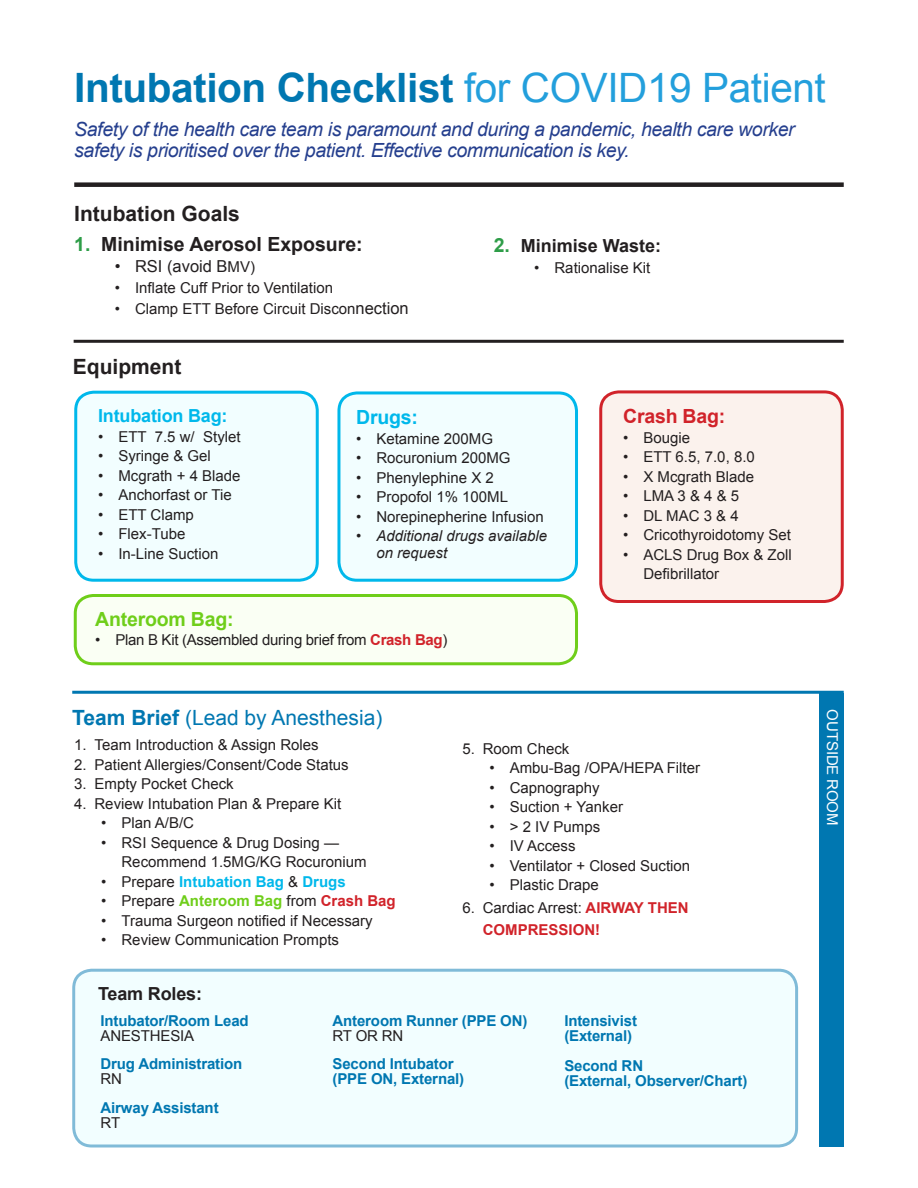
<style>
.page{position:relative;width:918px;height:1188px;background:#fff}
.page>*{position:absolute;margin:0;border:0;box-sizing:border-box;transform-origin:0 0}
.t1{font:700 40.5px "Arial";letter-spacing:-.01em;color:#0077b1}
.t2{font:21px "Arial";color:#0077b1}
.t3{font:700 21px "Arial";color:#231f20}
.t4{font:italic 19.5px/21px "Arial";letter-spacing:-.02em;color:#253f8e}
.t5{font:700 19.5px "Arial";color:#231f20}
.Process{font:700 19.5px "Arial";letter-spacing:-.01em;color:#6fce1a}
.Process-2{font:700 19.5px "Arial";letter-spacing:-.01em;color:#d1232a}
.Process-3{font:700 19.5px "Arial";letter-spacing:-.01em;color:#00b8eb}
.t6{font:700 18px "Arial";color:#231f20}
.t7{font:700 18px "Arial";letter-spacing:-.01em;color:#00b8eb}
.t8{font:16.5px "Arial";color:#231f20}
.Paragraph_Style_2{font:15px/19.5px "Arial";color:#231f20}
.t9{font:700 15px/15px "Arial";letter-spacing:-.01em;color:#0077b1}
.Paragraph_Style_2-2{font:15px "Arial";letter-spacing:-.02em;color:#231f20}
.t10{font:700 15px/22.5px "Arial";color:#d1232a}
.t11{font:italic 15px/16.5px "Arial";color:#231f20}
.t12{font:700 15px "Arial";color:#00b8eb}
.Process-4{font:15px "Arial";letter-spacing:-.01em;color:#fff}
.s1{font-weight:400;color:#239fdc}
.s2{color:#2e9d48}
.s3{font-size:15px}
.s4{font-size:16.5px}
.s5{font-size:19.5px;color:#2e9d48}
.s6{font-weight:700;color:#d1232a}
.s7{font-weight:700}
.s8{font-weight:400;color:#231f20}
.s9{font-weight:700;color:#6fce1a}
</style>
<div class="page">
<div style="left:75px;top:391px;width:243px;height:190px;background:#f2feff;border-radius:18px"></div>
<div style="left:76px;top:969px;width:719px;height:178px;background:#f2feff;border-radius:18px"></div>
<div style="left:339px;top:392px;width:238px;height:189px;background:#f2feff;border-radius:18px"></div>
<div style="left:76px;top:594px;width:500px;height:71px;background:#fafff4;border-radius:18px"></div>
<div style="left:600px;top:391px;width:243px;height:211px;background:#fbf2ed;border-radius:18px"></div>
<div style="left:74px;top:391px;width:245px;height:191px;border:3px solid #00b8eb;border-radius:18px"></div>
<div style="left:72px;top:969px;width:726px;height:179px;border:3px solid #80bbd8;border-radius:18px"></div>
<div style="left:337px;top:391px;width:241px;height:191px;border:3px solid #00b8eb;border-radius:18px"></div>
<div style="left:74px;top:594px;width:504px;height:71px;border:3px solid #6fce1a;border-radius:18px"></div>
<div style="left:599px;top:390px;width:245px;height:213px;border:3px solid #d1232a;border-radius:18px"></div>
<div style="left:74px;top:182px;width:770px;height:5px;background:#231f20"></div>
<hr style="left:74px;top:340px;width:770px;height:3px;background:#231f20">
<hr style="left:72px;top:691px;width:772px;height:3px;background:#0077b1">
<div style="left:820px;top:694px;width:24px;height:453px;background:#0077b1"></div>
<p class="t1" style="left:74px;top:60px;width:753px">Intubation Checklist <span class="s1">for COVID19 Patient</span></p>
<p class="t4" style="left:74px;top:119px;width:722px">Safety of the health care team is paramount and during a pandemic, health care worker safety is prioritised over the patient. Effective communication is key.</p>
<h2 class="t3" style="left:74px;top:200px;width:167px">Intubation Goals</h2>
<p class="t5" style="left:74px;top:232px;width:290px"><span class="s2">1.</span> Minimise Aerosol Exposure:</p>
<p class="t8" style="left:115px;top:256px;width:142px">• RSI (avoid B<span class="s3">MV)</span></p>
<p class="Paragraph_Style_2" style="left:115px;top:279px;width:220px">• Inflate Cuff Prior to Ventilation</p>
<p class="Paragraph_Style_2" style="left:115px;top:300px;width:296px">• Clamp ETT Before Circuit Discon<span class="s4">nection</span></p>
<h2 class="t3" style="left:73px;top:353px;width:110px">Equipment</h2>
<p class="t6" style="left:494px;top:234px;width:169px"><span class="s5">2.</span> Minimise Waste:</p>
<p class="Paragraph_Style_2" style="left:534px;top:258px;width:118px">• Rationalise Kit</p>
<h3 class="t7" style="left:98px;top:404px;width:131px">Intubation Bag:</h3>
<p class="Paragraph_Style_2" style="left:98px;top:427px;width:144px">• ETT 7.5 w/ Stylet</p>
<p class="Paragraph_Style_2" style="left:98px;top:447px;width:114px">• Syringe &amp; Gel</p>
<p class="Paragraph_Style_2" style="left:98px;top:466px;width:144px">• Mcgrath + 4 Blade</p>
<p class="Paragraph_Style_2" style="left:98px;top:486px;width:135px">• Anchorfast or Tie</p>
<p class="Paragraph_Style_2" style="left:98px;top:505px;width:97px">• ETT Clamp</p>
<p class="Paragraph_Style_2" style="left:98px;top:525px;width:89px">• Flex-Tube</p>
<p class="Paragraph_Style_2" style="left:98px;top:544px;width:122px">• In-Line Suction</p>
<p class="Process-3" style="left:356px;top:404px;width:63px">Drugs:</p>
<p class="Paragraph_Style_2" style="left:356px;top:429px;width:138px">• Ketamine 200MG</p>
<p class="Paragraph_Style_2" style="left:356px;top:448px;width:156px">• Rocuronium 200MG</p>
<p class="Paragraph_Style_2" style="left:356px;top:468px;width:139px">• Phenylephine X 2</p>
<p class="Paragraph_Style_2" style="left:356px;top:487px;width:153px">• Propofol 1% 100ML</p>
<p class="Paragraph_Style_2" style="left:356px;top:507px;width:189px">• Norepinepherine Infusion</p>
<p class="t11" style="left:376px;top:528px;width:172px;text-indent:-20px">• Additional drugs available on request</p>
<p class="Process" style="left:95px;top:606px;width:140px">Anteroom Bag:</p>
<p class="Paragraph_Style_2-2" style="left:95px;top:630px;width:354px">• Plan B Kit (Assembled during brief from <span class="s6">Crash Bag</span>)</p>
<p class="Process-2" style="left:623px;top:403px;width:104px">Crash Bag:</p>
<p class="Paragraph_Style_2" style="left:623px;top:428px;width:68px">• Bougie</p>
<p class="Paragraph_Style_2" style="left:623px;top:447px;width:133px">• ETT 6.5, 7.0, 8.0</p>
<p class="Paragraph_Style_2" style="left:623px;top:467px;width:133px">• X Mcgrath Blade</p>
<p class="Paragraph_Style_2" style="left:623px;top:486px;width:118px">• LMA 3 &amp; 4 &amp; 5</p>
<p class="Paragraph_Style_2" style="left:623px;top:506px;width:117px">• DL MAC 3 &amp; 4</p>
<p class="Paragraph_Style_2" style="left:623px;top:525px;width:169px">• Cricothyroidotomy Set</p>
<p class="Paragraph_Style_2" style="left:643px;top:545px;width:150px;text-indent:-20px">• ACLS Drug Box &amp; Zoll<br>Defibrillator</p>
<p class="t2" style="left:72px;top:704px;width:312px"><span class="s7">Team Brief</span> (Lead by Anesthesia)</p>
<p class="Paragraph_Style_2" style="left:74px;top:735px;width:246px">1. Team Introduction &amp; Assign Roles</p>
<p class="Paragraph_Style_2" style="left:74px;top:755px;width:276px">2. Patient Allergies/Consent/Code Status</p>
<p class="Paragraph_Style_2" style="left:74px;top:774px;width:161px">3. Empty Pocket Check</p>
<p class="Paragraph_Style_2" style="left:74px;top:794px;width:269px">4. Review Intubation Plan &amp; Prepare Kit</p>
<p class="Paragraph_Style_2" style="left:101px;top:813px;width:94px">• Plan A/B/C</p>
<p class="Paragraph_Style_2" style="left:122px;top:833px;width:247px;text-indent:-20px">• RSI Sequence &amp; Drug Dosing —<br>Recommend 1.5MG/KG Rocuronium</p>
<p class="t12" style="left:101px;top:871px;width:246px"><span class="s8">• Prepare</span> Intubation Bag <span class="s8">&amp;</span> Drugs</p>
<p class="Paragraph_Style_2" style="left:101px;top:891px;width:296px">• Prepare <span class="s9">Anteroom Bag</span> from <span class="s6">Crash Bag</span></p>
<p class="Paragraph_Style_2" style="left:101px;top:911px;width:273px">• Trauma Surgeon notified if Necessary</p>
<p class="Paragraph_Style_2" style="left:101px;top:930px;width:239px">• Review Communication Prompts</p>
<h3 class="t6" style="left:98px;top:981px;width:105px">Team Roles:</h3>
<p class="Paragraph_Style_2" style="left:463px;top:739px;width:108px">5. Room Check</p>
<p class="Paragraph_Style_2" style="left:490px;top:758px;width:212px">• Ambu-Bag /OPA/HEPA Filter</p>
<p class="Paragraph_Style_2" style="left:490px;top:778px;width:112px">• Capnography</p>
<p class="Paragraph_Style_2" style="left:490px;top:797px;width:135px">• Suction + Yanker</p>
<p class="Paragraph_Style_2" style="left:490px;top:817px;width:112px">• &gt; 2 IV Pumps</p>
<p class="Paragraph_Style_2" style="left:490px;top:836px;width:88px">• IV Access</p>
<p class="Paragraph_Style_2" style="left:490px;top:856px;width:202px">• Ventilator + Closed Suction</p>
<p class="Paragraph_Style_2" style="left:490px;top:875px;width:111px">• Plastic Drape</p>
<p class="t10" style="left:483px;top:897px;width:207px;text-indent:-20px"><span class="s8">6. Cardiac Arrest:</span> AIRWAY THEN<br>COMPRESSION!</p>
<h3 class="t9" style="left:101px;top:1013px;width:150px">Intubator/Room Lead</h3>
<p class="Paragraph_Style_2" style="left:101px;top:1026px;width:95px">ANESTHESIA</p>
<h3 class="t9" style="left:101px;top:1057px;width:143px">Drug Administration<br><span class="s8">RN</span></h3>
<h3 class="t9" style="left:101px;top:1100px;width:120px">Airway Assistant<br><span class="s8">RT</span></h3>
<h3 class="t9" style="left:333px;top:1013px;width:196px">Anteroom Runner (PPE ON)</h3>
<p class="Paragraph_Style_2" style="left:333px;top:1026px;width:72px">RT OR RN</p>
<h3 class="t9" style="left:333px;top:1057px;width:133px">Second Intubator (PPE ON, External)</h3>
<h3 class="t9" style="left:564px;top:1013px;width:74px">Intensivist (External)</h3>
<h3 class="t9" style="left:564px;top:1058px;width:184px">Second RN<br>(External, Observer/Chart)</h3>
<p class="Process-4" style="left:842px;top:709px;width:117px;rotate:90deg">OUTSIDE ROOM</p>
</div>
